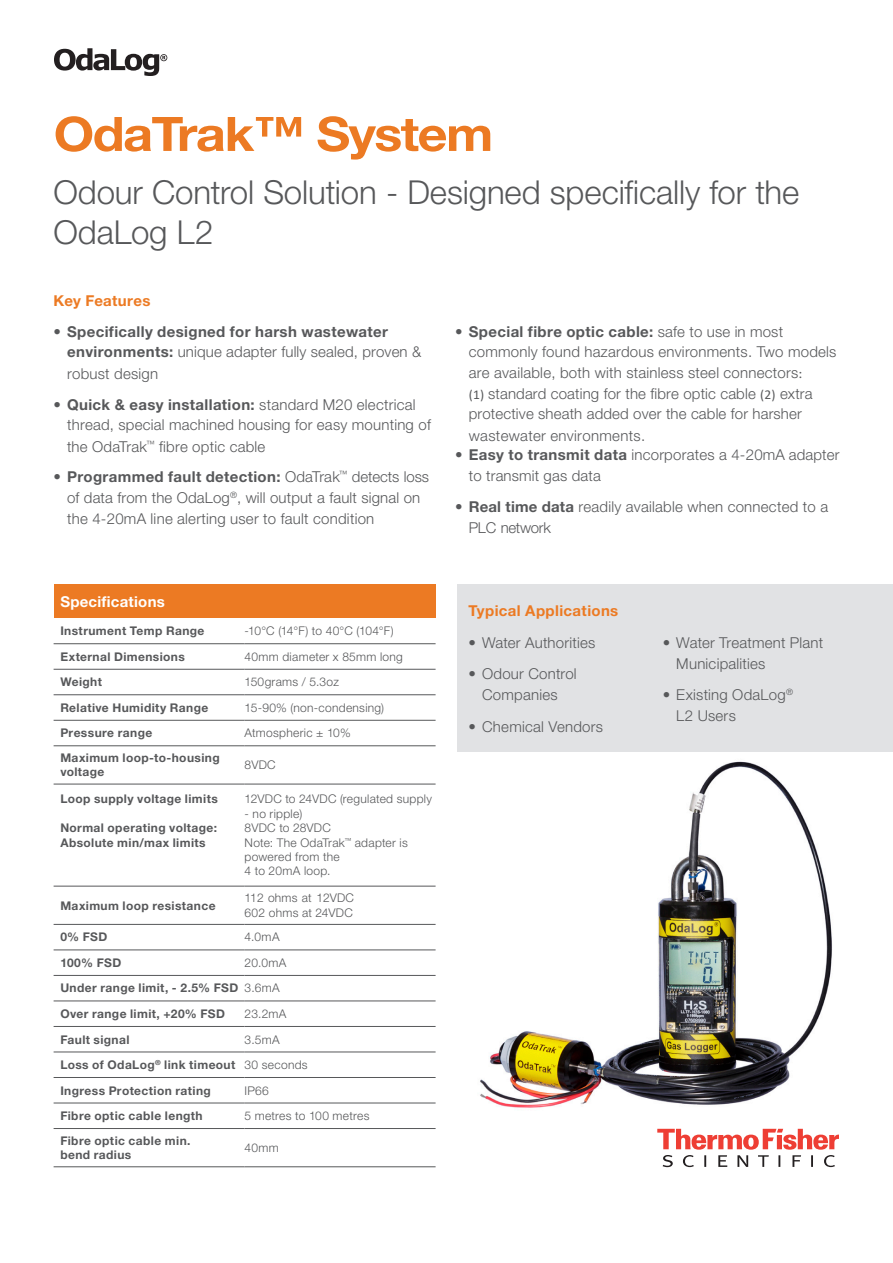
<style>
.page{position:relative;width:893px;height:1263px;background:#fff}
.page>*{position:absolute;margin:0;border:0;box-sizing:border-box;transform-origin:0 0}
.Title-line_2{font:700 47.55px "Helvetica Neue LT Std";letter-spacing:-.03em;color:#ec7a23;scale:1.1 1}
.Subhead_Main{font:300 33px/40.5px "Helvetica Neue LT Std";letter-spacing:-.005em;color:#57585a}
.t1{font:300 15px/21px "Helvetica Neue LT Std";letter-spacing:.015em;color:#57585a}
.t2{font:700 15px/21px "Helvetica Neue LT Std";letter-spacing:.025em;color:#57585a}
.Body_Copy{font:700 15px "Helvetica Neue LT Std";letter-spacing:.025em;color:#ec7a23}
.Title_Row_-_Left{font:700 15px "Helvetica Neue LT Std";letter-spacing:.015em;color:#fff}
.Table_Text_-_Left{font:700 12px/14.4px "Helvetica Neue LT Std";letter-spacing:.035em;color:#57585a}
.Table_Text_-_Left-2{font:300 12px/14.4px "Helvetica Neue LT Std";letter-spacing:.025em;color:#57585a}
.Table_Text_-_Left-3{font:300 12px "Helvetica Neue LT Std";letter-spacing:-.02em;color:#57585a}
.s1{font-weight:300}
.s2{font-weight:700}
.s3{font-family:"Minion Pro";font-weight:400}
.s4{font-family:"Calibri";font-weight:400;font-size:13.5px}
</style>
<div class="page">
<img style="left:480px;top:761px;width:352px;height:347px">
<div style="left:457px;top:584px;width:436px;height:168px;background:#e1e2e4"></div>
<svg style="left:54px;top:48px;width:113px;height:28px"></svg>
<svg style="left:657px;top:1129px;width:182px;height:38px"></svg>
<div style="left:54px;top:584px;width:382px;height:34px;background:#ec7a23"></div>
<svg style="left:54px;top:644px;width:382px;height:459px"></svg>
<hr style="left:54px;top:669px;width:191px;height:1px;background:#57585a">
<hr style="left:245px;top:669px;width:191px;height:1px;background:#57585a">
<hr style="left:54px;top:694px;width:191px;height:1px;background:#57585a">
<hr style="left:245px;top:694px;width:191px;height:1px;background:#57585a">
<hr style="left:54px;top:720px;width:191px;height:1px;background:#57585a">
<hr style="left:245px;top:720px;width:191px;height:1px;background:#57585a">
<hr style="left:54px;top:745px;width:191px;height:1px;background:#57585a">
<hr style="left:245px;top:745px;width:191px;height:1px;background:#57585a">
<hr style="left:54px;top:784px;width:191px;height:1px;background:#57585a">
<hr style="left:245px;top:784px;width:191px;height:1px;background:#57585a">
<hr style="left:54px;top:886px;width:191px;height:1px;background:#57585a">
<hr style="left:245px;top:886px;width:191px;height:1px;background:#57585a">
<hr style="left:54px;top:924px;width:191px;height:1px;background:#57585a">
<hr style="left:245px;top:924px;width:191px;height:1px;background:#57585a">
<hr style="left:54px;top:950px;width:191px;height:1px;background:#57585a">
<hr style="left:245px;top:950px;width:191px;height:1px;background:#57585a">
<hr style="left:54px;top:975px;width:191px;height:1px;background:#57585a">
<hr style="left:245px;top:975px;width:191px;height:1px;background:#57585a">
<hr style="left:54px;top:1001px;width:191px;height:1px;background:#57585a">
<hr style="left:245px;top:1001px;width:191px;height:1px;background:#57585a">
<hr style="left:54px;top:1026px;width:191px;height:1px;background:#57585a">
<hr style="left:245px;top:1026px;width:191px;height:1px;background:#57585a">
<hr style="left:54px;top:1052px;width:191px;height:1px;background:#57585a">
<hr style="left:245px;top:1052px;width:191px;height:1px;background:#57585a">
<hr style="left:54px;top:1077px;width:191px;height:1px;background:#57585a">
<hr style="left:245px;top:1077px;width:191px;height:1px;background:#57585a">
<hr style="left:54px;top:1103px;width:191px;height:1px;background:#57585a">
<hr style="left:245px;top:1103px;width:191px;height:1px;background:#57585a">
<hr style="left:54px;top:1128px;width:191px;height:1px;background:#57585a">
<hr style="left:245px;top:1128px;width:191px;height:1px;background:#57585a">
<hr style="left:54px;top:1166px;width:191px;height:1px;background:#57585a">
<hr style="left:245px;top:1166px;width:191px;height:1px;background:#57585a">
<hr style="left:54px;top:643px;width:191px;height:1px;background:#57585a">
<hr style="left:245px;top:643px;width:191px;height:1px;background:#57585a">
<p class="Title-line_2" style="left:54px;top:105px;width:401px">OdaTrak™ System</p>
<p class="Subhead_Main" style="left:54px;top:171px;width:747px">Odour Control Solution - Designed specifically for the<br>OdaLog L2</p>
<p class="Body_Copy" style="left:54px;top:291px;width:98px">Key Features</p>
<p class="t2" style="left:67px;top:321px;width:356px;text-indent:-13px">• Specifically designed for harsh wastewater environments: <span class="s1">unique adapter fully sealed, proven &amp; robust design</span></p>
<p class="t1" style="left:67px;top:393px;width:365px;text-indent:-13px"><span class="s2">• Quick &amp; easy installation:</span> standard M20 electrical thread, special machined housing for easy mounting of the OdaTrak<sup>™</sup> fibre optic cable</p>
<p class="t1" style="left:67px;top:466px;width:363px;text-indent:-14px"><span class="s2">• Programmed fault detection:</span> OdaTrak<sup>™</sup> detects loss of data from the OdaLog<sup>®</sup>, will output a fault signal on the 4-20mA line alerting user to fault condition</p>
<p class="t1" style="left:469px;top:321px;width:369px;text-indent:-14px"><span class="s2">• Special fibre optic cable:</span> safe to use in most commonly found hazardous environments. Two models are available, both with stainless steel connectors<span class="s3">:<br></span><span class="s4">(1)</span> standard coating for the fibre optic cable <span class="s4">(2)</span> extra protective sheath added over the cable for harsher wastewater environments.</p>
<p class="t1" style="left:469px;top:444px;width:372px;text-indent:-14px"><span class="s2">• Easy to transmit data</span> incorporates a 4-20mA adapter to transmit gas data</p>
<p class="t1" style="left:469px;top:496px;width:361px;text-indent:-14px"><span class="s2">• Real time data</span> readily available when connected to a<br>PLC network</p>
<p class="Title_Row_-_Left" style="left:60px;top:592px;width:106px">Specifications</p>
<p class="Table_Text_-_Left" style="left:60px;top:623px;width:146px">Instrument Temp Range</p>
<p class="Table_Text_-_Left-3" style="left:245px;top:623px;width:151px">-10°C (14°F) to 40°C (104°F)</p>
<p class="Table_Text_-_Left" style="left:60px;top:649px;width:126px">External Dimensions</p>
<p class="Table_Text_-_Left-2" style="left:245px;top:649px;width:160px">40mm diameter x 85mm long</p>
<p class="Table_Text_-_Left" style="left:60px;top:674px;width:43px">Weight</p>
<p class="Table_Text_-_Left-2" style="left:245px;top:674px;width:96px">150grams / 5.3oz</p>
<p class="Table_Text_-_Left" style="left:60px;top:700px;width:150px">Relative Humidity Range</p>
<p class="Table_Text_-_Left-2" style="left:245px;top:700px;width:141px">15-90% (non-condensing)</p>
<p class="Table_Text_-_Left" style="left:60px;top:725px;width:93px">Pressure range</p>
<p class="Table_Text_-_Left-2" style="left:245px;top:726px;width:108px">Atmospheric ± 10%</p>
<p class="Table_Text_-_Left" style="left:60px;top:750px;width:161px">Maximum loop-to-housing voltage</p>
<p class="Table_Text_-_Left-2" style="left:245px;top:757px;width:33px">8VDC</p>
<p class="Table_Text_-_Left" style="left:60px;top:792px;width:159px">Loop supply voltage limits</p>
<p class="Table_Text_-_Left" style="left:60px;top:820px;width:158px">Normal operating voltage:</p>
<p class="Table_Text_-_Left" style="left:60px;top:835px;width:147px">Absolute min/max limits</p>
<p class="Table_Text_-_Left-2" style="left:245px;top:792px;width:189px">12VDC to 24VDC (regulated supply</p>
<p class="Table_Text_-_Left-2" style="left:245px;top:806px;width:59px">- no ripple)</p>
<p class="Table_Text_-_Left-2" style="left:245px;top:820px;width:88px">8VDC to 28VDC</p>
<p class="Table_Text_-_Left-2" style="left:245px;top:835px;width:165px">Note: The OdaTrak<sup>™</sup> adapter is powered from the</p>
<p class="Table_Text_-_Left-2" style="left:245px;top:864px;width:88px">4 to 20mA loop.</p>
<p class="Table_Text_-_Left" style="left:60px;top:898px;width:157px">Maximum loop resistance</p>
<p class="Table_Text_-_Left-2" style="left:245px;top:891px;width:111px">112 ohms at 12VDC<br>602 ohms at 24VDC</p>
<p class="Table_Text_-_Left" style="left:60px;top:930px;width:48px">0% FSD</p>
<p class="Table_Text_-_Left-2" style="left:245px;top:930px;width:37px">4.0mA</p>
<p class="Table_Text_-_Left" style="left:60px;top:955px;width:62px">100% FSD</p>
<p class="Table_Text_-_Left-2" style="left:245px;top:955px;width:43px">20.0mA</p>
<p class="Table_Text_-_Left" style="left:60px;top:981px;width:179px">Under range limit, - 2.5% FSD</p>
<p class="Table_Text_-_Left-2" style="left:245px;top:981px;width:37px">3.6mA</p>
<p class="Table_Text_-_Left" style="left:60px;top:1006px;width:166px">Over range limit, +20% FSD</p>
<p class="Table_Text_-_Left-2" style="left:245px;top:1006px;width:43px">23.2mA</p>
<p class="Table_Text_-_Left" style="left:60px;top:1032px;width:71px">Fault signal</p>
<p class="Table_Text_-_Left-2" style="left:245px;top:1032px;width:37px">3.5mA</p>
<p class="Table_Text_-_Left" style="left:60px;top:1057px;width:176px">Loss of OdaLog<sup>®</sup> link timeout</p>
<p class="Table_Text_-_Left-2" style="left:245px;top:1057px;width:65px">30 seconds</p>
<p class="Table_Text_-_Left" style="left:60px;top:1083px;width:152px">Ingress Protection rating</p>
<p class="Table_Text_-_Left-2" style="left:245px;top:1083px;width:26px">IP66</p>
<p class="Table_Text_-_Left" style="left:60px;top:1108px;width:144px">Fibre optic cable length</p>
<p class="Table_Text_-_Left-2" style="left:245px;top:1108px;width:126px">5 metres to 100 metres</p>
<p class="Table_Text_-_Left" style="left:60px;top:1133px;width:132px">Fibre optic cable min. bend radius</p>
<p class="Table_Text_-_Left-2" style="left:245px;top:1140px;width:36px">40mm</p>
<p class="Body_Copy" style="left:469px;top:601px;width:151px">Typical Applications</p>
<p class="t1" style="left:469px;top:632px;width:128px">• Water Authorities</p>
<p class="t1" style="left:469px;top:663px;width:110px;text-align:center">• Odour Control<br>Companies</p>
<p class="t1" style="left:469px;top:715px;width:136px">• Chemical Vendors</p>
<p class="t1" style="left:676px;top:632px;width:148px;text-indent:-14px">• Water Treatment Plant<br>Municipalities</p>
<p class="t1" style="left:676px;top:684px;width:118px;text-indent:-14px">• Existing OdaLog<sup>®<br></sup>L2 Users</p>
</div>
